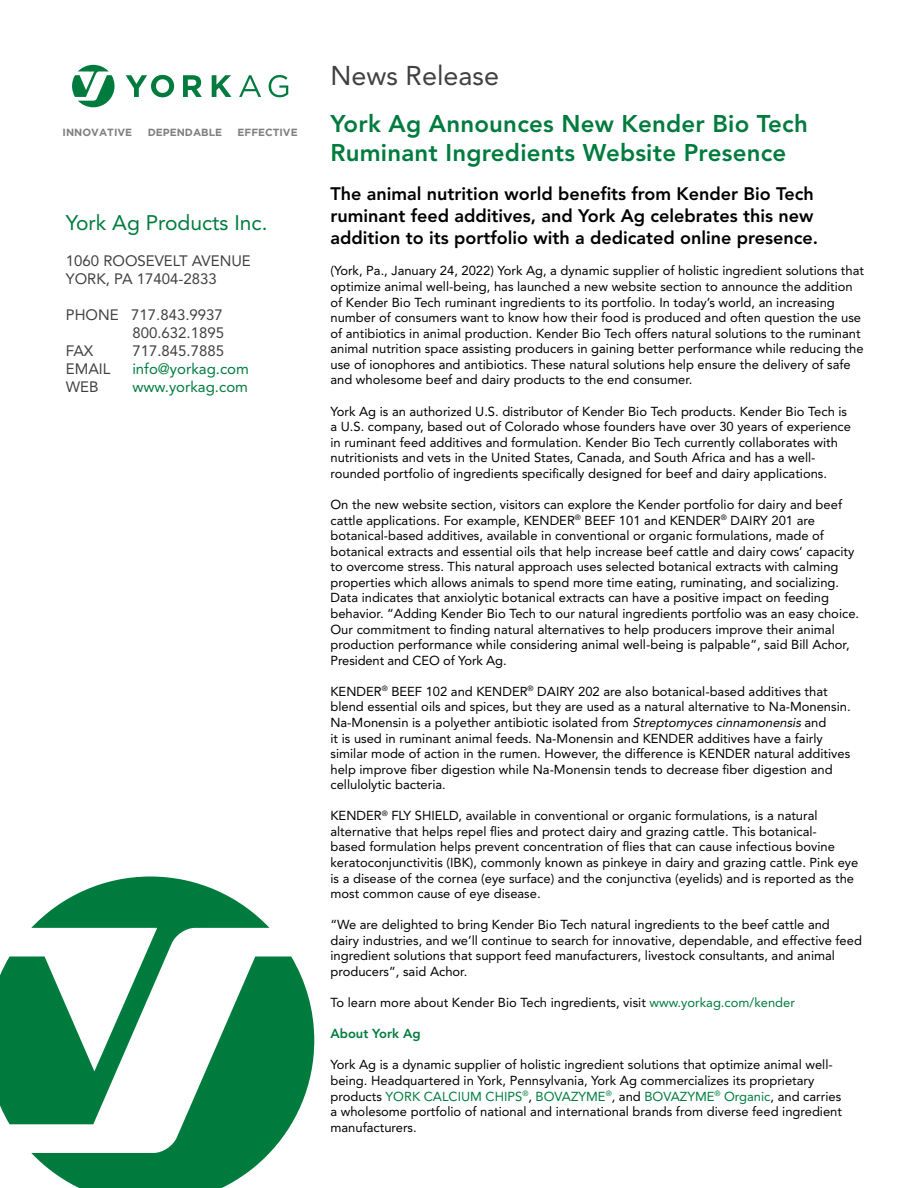
<style>
.page{position:relative;width:918px;height:1188px;background:#fff}
.page>*{position:absolute;margin:0;border:0;box-sizing:border-box;transform-origin:0 0}
.t1{font:27px "Avenir LT Std";color:#414042}
.t2{font:800 24px/28.8px "Avenir LT Std";letter-spacing:.01em;color:#007b3e}
.t3{font:21px "Avenir LT Std";color:#007b3e}
.t4{font:800 18px/21.6px "Avenir LT Std";color:#000}
.t5{font:15px/18px "Avenir LT Std";color:#414042}
.t6{font:15px "Avenir LT Std";color:#007b3e}
.t7{font:12.9px/15.6px "Avenir LT Std";color:#000}
.t8{font:800 12.9px "Avenir LT Std";color:#007b3e}
.t9{font:700 10.35px "Gotham";color:#818080}
.s1{font-style:italic}
.s2{color:#007b3e}
</style>
<div class="page">
<svg style="left:72px;top:65px;width:43px;height:42px"></svg>
<svg style="left:126px;top:75px;width:48px;height:22px"></svg>
<svg style="left:183px;top:75px;width:19px;height:22px"></svg>
<svg style="left:212px;top:75px;width:19px;height:22px"></svg>
<svg style="left:239px;top:75px;width:22px;height:22px"></svg>
<svg style="left:269px;top:75px;width:19px;height:22px"></svg>
<svg style="left:31px;top:956px;width:283px;height:232px;fill:#007b3e"></svg>
<svg style="left:0;top:877px;width:269px;height:247px"></svg>
<p class="t9" style="left:63px;top:126px;width:71px">INNOVATIVE</p>
<p class="t9" style="left:148px;top:126px;width:76px">DEPENDABLE</p>
<p class="t9" style="left:238px;top:126px;width:62px">EFFECTIVE</p>
<h3 class="t3" style="left:66px;top:210px;width:203px">York Ag Products Inc.</h3>
<p class="t5" style="left:66px;top:252px;width:186px">1060 ROOSEVELT AVENUE<br>YORK, PA 17404-2833</p>
<p class="t5" style="left:66px;top:306px;width:159px">PHONE 717.843.9937</p>
<p class="t5" style="left:132px;top:324px;width:93px">800.632.1895</p>
<p class="t5" style="left:66px;top:342px;width:29px">FAX</p>
<p class="t5" style="left:132px;top:342px;width:93px">717.845.7885</p>
<p class="t5" style="left:66px;top:360px;width:46px">EMAIL</p>
<p class="t6" style="left:132px;top:360px;width:118px">info@yorkag.com</p>
<p class="t5" style="left:66px;top:378px;width:34px">WEB</p>
<p class="t6" style="left:132px;top:378px;width:117px">www.yorkag.com</p>
<h1 class="t1" style="left:330px;top:60px;width:170px">News Release</h1>
<h2 class="t2" style="left:330px;top:109px;width:479px">York Ag Announces New Kender Bio Tech<br>Ruminant Ingredients Website Presence</h2>
<h3 class="t4" style="left:330px;top:183px;width:489px">The animal nutrition world benefits from Kender Bio Tech ruminant feed additives, and York Ag celebrates this new addition to its portfolio with a dedicated online presence.</h3>
<p class="t7" style="left:330px;top:263px;width:535px">(York, Pa., January 24, 2022) York Ag, a dynamic supplier of holistic ingredient solutions that optimize animal well-being, has launched a new website section to announce the addition of Kender Bio Tech ruminant ingredients to its portfolio. In today’s world, an increasing number of consumers want to know how their food is produced and often question the use of antibiotics in animal production. Kender Bio Tech offers natural solutions to the ruminant animal nutrition space assisting producers in gaining better performance while reducing the use of ionophores and antibiotics. These natural solutions help ensure the delivery of safe and wholesome beef and dairy products to the end consumer.</p>
<p class="t7" style="left:330px;top:403px;width:522px">York Ag is an authorized U.S. distributor of Kender Bio Tech products. Kender Bio Tech is a U.S. company, based out of Colorado whose founders have over 30 years of experience in ruminant feed additives and formulation. Kender Bio Tech currently collaborates with nutritionists and vets in the United States, Canada, and South Africa and has a well&shy;rounded portfolio of ingredients specifically designed for beef and dairy applications.</p>
<p class="t7" style="left:330px;top:497px;width:530px">On the new website section, visitors can explore the Kender portfolio for dairy and beef cattle applications. For example, KENDER<sup>®</sup> BEEF 101 and KENDER<sup>®</sup> DAIRY 201 are botanical-based additives, available in conventional or organic formulations, made of botanical extracts and essential oils that help increase beef cattle and dairy cows’ capacity to overcome stress. This natural approach uses selected botanical extracts with calming properties which allows animals to spend more time eating, ruminating, and socializing.<br>Data indicates that anxiolytic botanical extracts can have a positive impact on feeding behavior. “Adding Kender Bio Tech to our natural ingredients portfolio was an easy choice.<br>Our commitment to finding natural alternatives to help producers improve their animal production performance while considering animal well-being is palpable”, said Bill Achor, President and CEO of York Ag.</p>
<p class="t7" style="left:330px;top:684px;width:522px">KENDER<sup>®</sup> BEEF 102 and KENDER<sup>®</sup> DAIRY 202 are also botanical-based additives that blend essential oils and spices, but they are used as a natural alternative to Na-Monensin.<br>Na-Monensin is a polyether antibiotic isolated from <span class="s1">Streptomyces cinnamonensis</span> and<br>it is used in ruminant animal feeds. Na-Monensin and KENDER additives have a fairly similar mode of action in the rumen. However, the difference is KENDER natural additives help improve fiber digestion while Na-Monensin tends to decrease fiber digestion and cellulolytic bacteria.</p>
<p class="t7" style="left:330px;top:808px;width:529px">KENDER<sup>®</sup> FLY SHIELD, available in conventional or organic formulations, is a natural alternative that helps repel flies and protect dairy and grazing cattle. This botanical-<br>based formulation helps prevent concentration of flies that can cause infectious bovine keratoconjunctivitis (IBK), commonly known as pinkeye in dairy and grazing cattle. Pink eye is a disease of the cornea (eye surface) and the conjunctiva (eyelids) and is reported as the most common cause of eye disease.</p>
<p class="t7" style="left:330px;top:917px;width:533px">“We are delighted to bring Kender Bio Tech natural ingredients to the beef cattle and<br>dairy industries, and we’ll continue to search for innovative, dependable, and effective feed ingredient solutions that support feed manufacturers, livestock consultants, and animal producers”, said Achor.</p>
<p class="t7" style="left:330px;top:995px;width:466px">To learn more about Kender Bio Tech ingredients, visit <span class="s2">www.yorkag.com/kender</span></p>
<p class="t8" style="left:330px;top:1026px;width:92px">About York Ag</p>
<p class="t7" style="left:330px;top:1057px;width:513px">York Ag is a dynamic supplier of holistic ingredient solutions that optimize animal well&shy;being. Headquartered in York, Pennsylvania, York Ag commercializes its proprietary products <span class="s2">YORK CALCIUM CHIPS</span><sup>®</sup>, <span class="s2">BOVAZYME</span><sup>®</sup>, and <span class="s2">BOVAZYME</span><sup>®</sup> <span class="s2">Organic</span>, and carries a wholesome portfolio of national and international brands from diverse feed ingredient manufacturers.</p>
</div>
